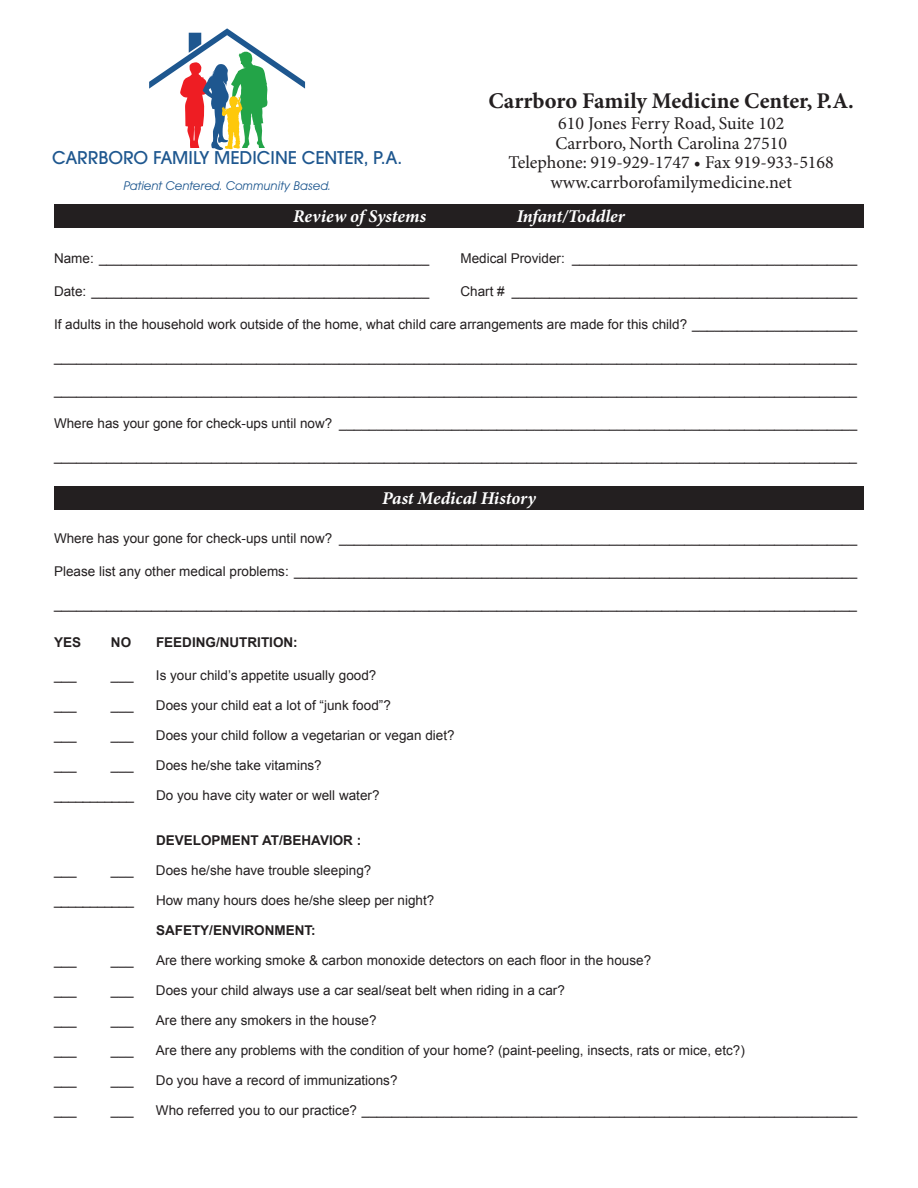
<style>
.page{position:relative;width:918px;height:1188px;background:#fff}
.page>*{position:absolute;margin:0;border:0;box-sizing:border-box;transform-origin:0 0}
.t1{font:700 22.5px "Minion Pro";color:#231f20}
.t2{font:500 19.35px "Avant Garde Gothic Itc T";color:#1e578f}
.t3{font:18px "Minion Pro";color:#231f20}
.t4{font:italic 700 18px "Minion Pro";letter-spacing:-.005em;color:#fff}
.t5{font:13.5px "Arial";color:#231f20}
.t6{font:700 13.5px "Arial";color:#231f20}
.t7{font:italic 13.05px "Avant Garde Gothic Itc T";color:#1e578f}
</style>
<div class="page">
<div style="left:54px;top:204px;width:810px;height:24px;background:#231f20"></div>
<svg style="left:149px;top:28px;width:156px;height:123px"></svg>
<div style="left:54px;top:486px;width:810px;height:24px;background:#231f20"></div>
<p class="t2" style="left:52px;top:147px;width:351px">CARRBORO FAMILY MEDICINE CENTER, P.A.</p>
<p class="t7" style="left:123px;top:178px;width:209px">Patient Centered. Community Based.</p>
<p class="t1" style="left:488px;top:87px;width:367px">Carrboro Family Medicine Center, P.A.</p>
<p class="t3" style="left:558px;top:113px;width:228px">610 Jones Ferry Road, Suite 102</p>
<p class="t3" style="left:555px;top:132px;width:233px">Carrboro, North Carolina 27510</p>
<p class="t3" style="left:509px;top:152px;width:327px">Telephone: 919-929-1747 • Fax 919-933-5168</p>
<p class="t3" style="left:550px;top:171px;width:243px">www.carrborofamilymedicine.net</p>
<p class="t4" style="left:293px;top:206px;width:135px">Review of Systems</p>
<p class="t4" style="left:517px;top:206px;width:110px">Infant/Toddler</p>
<p class="t5" style="left:54px;top:249px;width:377px">Name: ____________________________________________</p>
<p class="t5" style="left:460px;top:249px;width:398px">Medical Provider: ______________________________________</p>
<p class="t5" style="left:54px;top:282px;width:377px">Date: _____________________________________________</p>
<p class="t5" style="left:460px;top:282px;width:398px">Chart # ______________________________________________</p>
<p class="t5" style="left:54px;top:315px;width:805px">If adults in the household work outside of the home, what child care arrangements are made for this child? ______________________</p>
<p class="t5" style="left:54px;top:348px;width:805px">___________________________________________________________________________________________________________</p>
<p class="t5" style="left:54px;top:381px;width:805px">___________________________________________________________________________________________________________</p>
<p class="t5" style="left:54px;top:414px;width:805px">Where has your gone for check-ups until now? _____________________________________________________________________</p>
<p class="t5" style="left:54px;top:447px;width:805px">___________________________________________________________________________________________________________</p>
<p class="t4" style="left:382px;top:488px;width:155px">Past Medical History</p>
<p class="t5" style="left:54px;top:529px;width:805px">Where has your gone for check-ups until now? _____________________________________________________________________</p>
<p class="t5" style="left:54px;top:562px;width:805px">Please list any other medical problems: ___________________________________________________________________________</p>
<p class="t5" style="left:54px;top:595px;width:805px">___________________________________________________________________________________________________________</p>
<p class="t6" style="left:54px;top:633px;width:29px">YES</p>
<p class="t6" style="left:111px;top:633px;width:22px">NO</p>
<p class="t6" style="left:156px;top:633px;width:143px">FEEDING/NUTRITION:</p>
<p class="t5" style="left:54px;top:667px;width:24px">___</p>
<p class="t5" style="left:111px;top:667px;width:24px">___</p>
<p class="t5" style="left:156px;top:667px;width:222px">Is your child’s appetite usually good?</p>
<p class="t5" style="left:54px;top:697px;width:24px">___</p>
<p class="t5" style="left:111px;top:697px;width:24px">___</p>
<p class="t5" style="left:156px;top:697px;width:236px">Does your child eat a lot of “junk food”?</p>
<p class="t5" style="left:54px;top:727px;width:24px">___</p>
<p class="t5" style="left:111px;top:727px;width:24px">___</p>
<p class="t5" style="left:156px;top:727px;width:300px">Does your child follow a vegetarian or vegan diet?</p>
<p class="t5" style="left:54px;top:757px;width:24px">___</p>
<p class="t5" style="left:111px;top:757px;width:24px">___</p>
<p class="t5" style="left:156px;top:757px;width:167px">Does he/she take vitamins?</p>
<p class="t5" style="left:54px;top:787px;width:81px">___________</p>
<p class="t5" style="left:156px;top:787px;width:225px">Do you have city water or well water?</p>
<p class="t6" style="left:156px;top:831px;width:207px">DEVELOPMENT AT/BEHAVIOR :</p>
<p class="t5" style="left:54px;top:862px;width:24px">___</p>
<p class="t5" style="left:111px;top:862px;width:24px">___</p>
<p class="t5" style="left:156px;top:862px;width:217px">Does he/she have trouble sleeping?</p>
<p class="t5" style="left:54px;top:892px;width:81px">___________</p>
<p class="t5" style="left:156px;top:892px;width:280px">How many hours does he/she sleep per night?</p>
<p class="t6" style="left:156px;top:921px;width:161px">SAFETY/ENVIRONMENT:</p>
<p class="t5" style="left:54px;top:952px;width:24px">___</p>
<p class="t5" style="left:111px;top:952px;width:24px">___</p>
<p class="t5" style="left:156px;top:952px;width:497px">Are there working smoke &amp; carbon monoxide detectors on each floor in the house?</p>
<p class="t5" style="left:54px;top:982px;width:24px">___</p>
<p class="t5" style="left:111px;top:982px;width:24px">___</p>
<p class="t5" style="left:156px;top:982px;width:410px">Does your child always use a car seal/seat belt when riding in a car?</p>
<p class="t5" style="left:54px;top:1012px;width:24px">___</p>
<p class="t5" style="left:111px;top:1012px;width:24px">___</p>
<p class="t5" style="left:156px;top:1012px;width:222px">Are there any smokers in the house?</p>
<p class="t5" style="left:54px;top:1042px;width:24px">___</p>
<p class="t5" style="left:111px;top:1042px;width:24px">___</p>
<p class="t5" style="left:156px;top:1042px;width:590px">Are there any problems with the condition of your home? (paint-peeling, insects, rats or mice, etc?)</p>
<p class="t5" style="left:54px;top:1072px;width:24px">___</p>
<p class="t5" style="left:111px;top:1072px;width:24px">___</p>
<p class="t5" style="left:156px;top:1072px;width:243px">Do you have a record of immunizations?</p>
<p class="t5" style="left:54px;top:1102px;width:24px">___</p>
<p class="t5" style="left:111px;top:1102px;width:24px">___</p>
<p class="t5" style="left:156px;top:1102px;width:703px">Who referred you to our practice? __________________________________________________________________</p>
</div>
